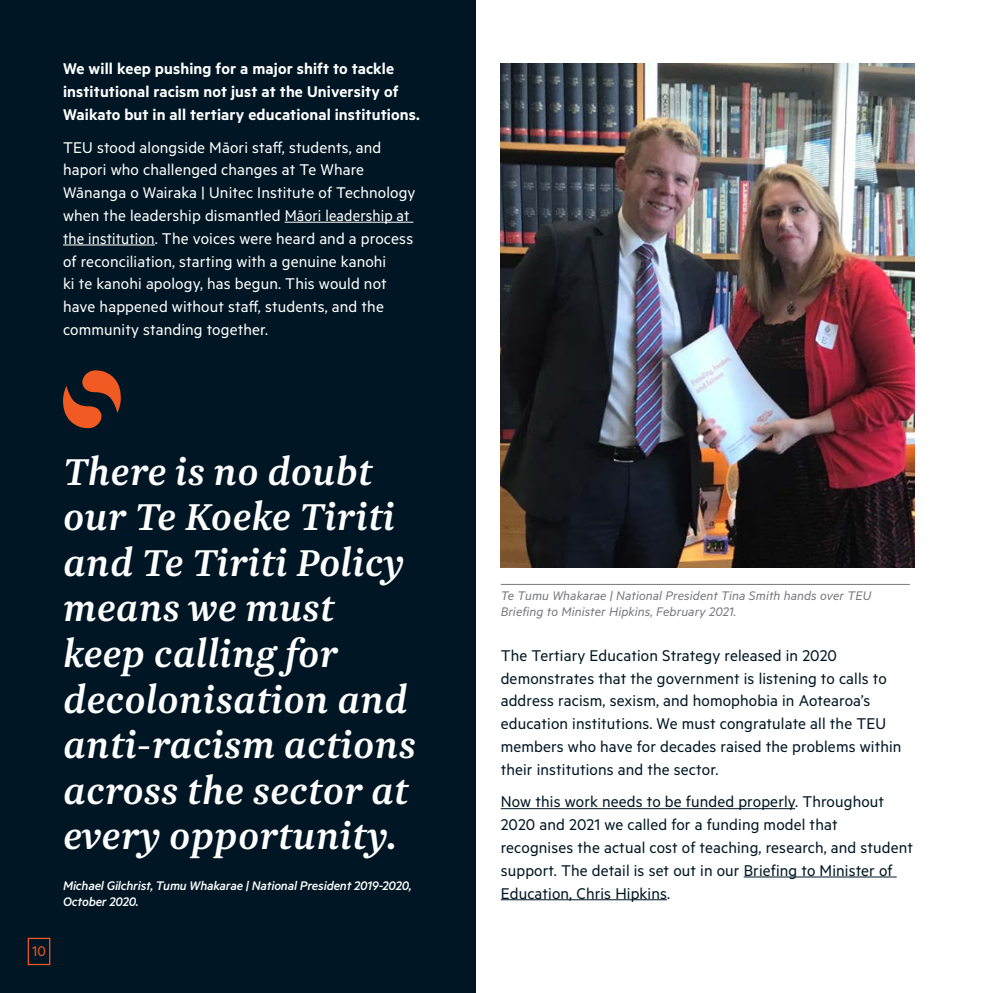
<style>
.page{position:relative;width:993px;height:993px;background:#fff}
.page>*{position:absolute;margin:0;border:0;box-sizing:border-box;transform-origin:0 0}
.t1{font:italic 500 43.75px/45.5px "Newzald";letter-spacing:.01em;color:#fff}
.t2{font:17.5px/22.8px "Metric";letter-spacing:.01em;color:#001624}
.t3{font:17.5px/22.8px "Metric";letter-spacing:.01em;color:#fff}
.t4{font:600 17.5px/22.8px "Metric";letter-spacing:.01em;color:#fff}
.t5{font:15.75px "Metric";color:#f15a22}
.t6{font:italic 14px/15.8px "Metric";letter-spacing:.01em;color:#77787b}
.t7{font:italic 500 14px/15.8px "Metric";letter-spacing:-.01em;color:#fff}
</style>
<div class="page">
<div style="left:0;top:0;width:475px;height:992px;background:#001624"></div>
<hr style="left:284px;top:222px;width:129px;height:1px;background:#fff">
<hr style="left:63px;top:244px;width:92px;height:1px;background:#fff">
<hr style="left:500px;top:583px;width:409px;height:1px;background:#77787b">
<img style="left:500px;top:63px;width:414px;height:504px">
<svg style="left:63px;top:370px;width:58px;height:58px"></svg>
<hr style="left:500px;top:808px;width:295px;height:1px;background:#001624">
<hr style="left:743px;top:876px;width:153px;height:1px;background:#001624">
<hr style="left:500px;top:899px;width:166px;height:1px;background:#001624">
<div style="left:28px;top:937px;width:22px;height:27px;border:1px solid #f15a22"></div>
<p class="t4" style="left:63px;top:57px;width:358px">We will keep pushing for a major shift to tackle institutional racism not just at the University of<br>Waikato but in all tertiary educational institutions.</p>
<p class="t3" style="left:63px;top:135px;width:354px">TEU stood alongside Māori staff, students, and hapori who challenged changes at Te Whare Wānanga o Wairaka | Unitec Institute of Technology when the leadership dismantled Māori leadership at the institution. The voices were heard and a process of reconciliation, starting with a genuine kanohi<br>ki te kanohi apology, has begun. This would not have happened without staff, students, and the community standing together.</p>
<p class="t5" style="left:32px;top:941px;width:15px">10</p>
<h1 class="t1" style="left:63px;top:447px;width:354px">There is no doubt our Te Koeke Tiriti and Te Tiriti Policy means we must keep calling for decolonisation and anti-racism actions across the sector at every opportunity.</h1>
<p class="t7" style="left:63px;top:876px;width:350px">Michael Gilchrist, Tumu Whakarae | National President 2019-2020,<br>October 2020.</p>
<p class="t6" style="left:500px;top:587px;width:372px">Te Tumu Whakarae | National President Tina Smith hands over TEU<br>Briefing to Minister Hipkins, February 2021.</p>
<p class="t2" style="left:500px;top:643px;width:402px">The Tertiary Education Strategy released in 2020 demonstrates that the government is listening to calls to address racism, sexism, and homophobia in Aotearoa’s education institutions. We must congratulate all the TEU members who have for decades raised the problems within their institutions and the sector.</p>
<p class="t2" style="left:500px;top:789px;width:414px">Now this work needs to be funded properly. Throughout 2020 and 2021 we called for a funding model that recognises the actual cost of teaching, research, and student support. The detail is set out in our Briefing to Minister of Education, Chris Hipkins.</p>
</div>
